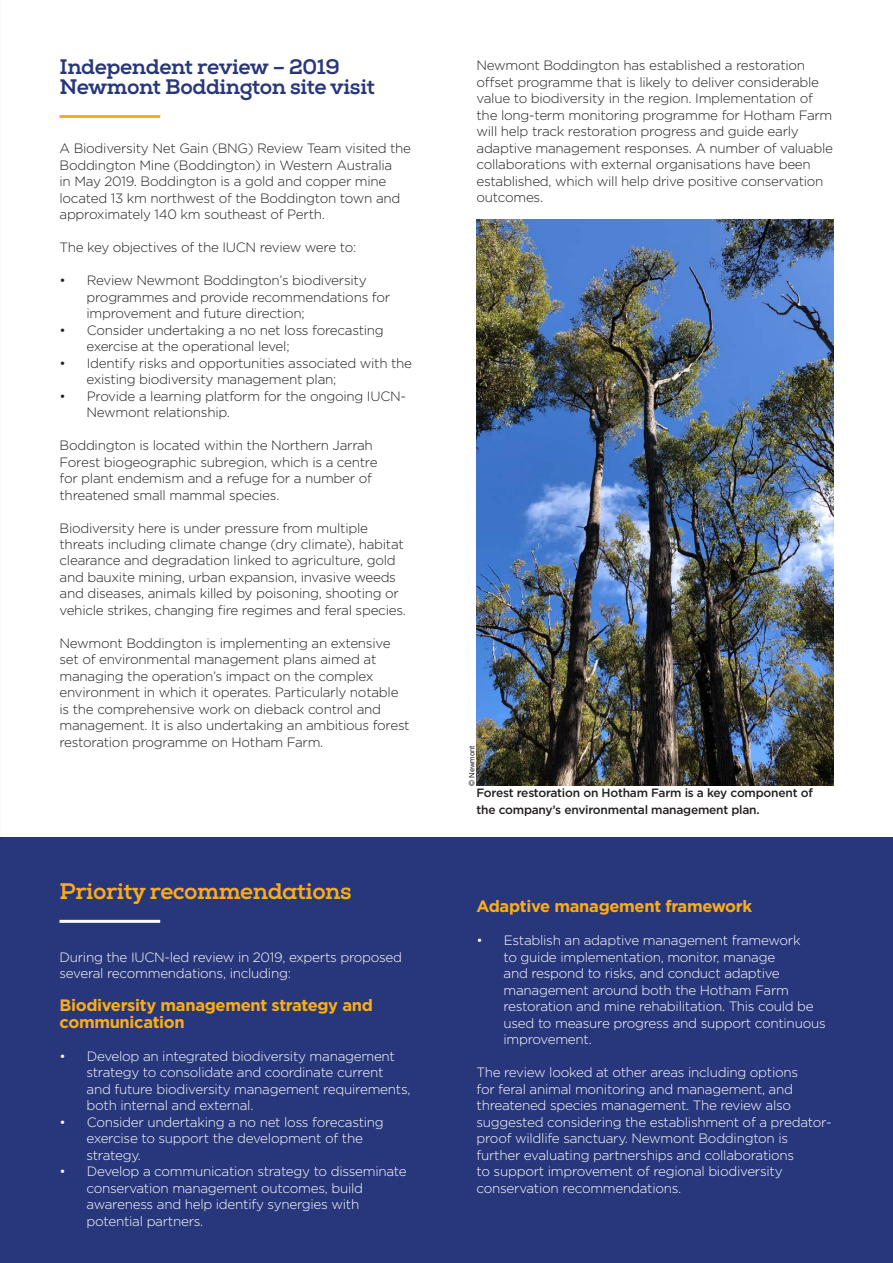
<style>
.page{position:relative;width:893px;height:1263px;background:#fff}
.page>*{position:absolute;margin:0;border:0;box-sizing:border-box;transform-origin:0 0}
.t1{font:700 22.5px "Nexa Slabx";letter-spacing:-.02em;color:#fbad18}
.t2{font:700 21px/19.5px "Nexa Slabx";letter-spacing:-.02em;color:#28377b}
.t3{font:700 16.5px/16.5px "Gotham";letter-spacing:-.02em;color:#fbad18}
.t4{font:300 13.5px/16.5px "Gotham";letter-spacing:-.02em;color:#231f20}
.t5{font:300 13.5px/16.5px "Gotham";letter-spacing:-.02em;color:#fff}
.t6{font:500 12px/16.5px "Gotham";letter-spacing:-.02em;color:#231f20}
.t7{font:7.5px "Helvetica Neue LT Com";color:#231f20}
</style>
<div class="page">
<div style="left:0;top:838px;width:893px;height:425px;background:#28377b"></div>
<hr style="left:60px;top:115px;width:100px;height:3px;background:#fbad18">
<hr style="left:60px;top:920px;width:100px;height:3px;background:#fff">
<img style="left:476px;top:219px;width:357px;height:567px">
<h2 class="t2" style="left:60px;top:57px;width:317px">Independent review – 2019<br>Newmont Boddington site visit</h2>
<p class="t4" style="left:60px;top:140px;width:353px">A Biodiversity Net Gain (BNG) Review Team visited the Boddington Mine (Boddington) in Western Australia<br>in May 2019. Boddington is a gold and copper mine located 13 km northwest of the Boddington town and approximately 140 km southeast of Perth.</p>
<p class="t4" style="left:60px;top:239px;width:298px">The key objectives of the IUCN review were to:</p>
<p class="t4" style="left:87px;top:272px;width:305px;text-indent:-27px">• Review Newmont Boddington’s biodiversity programmes and provide recommendations for improvement and future direction;</p>
<p class="t4" style="left:87px;top:321px;width:299px;text-indent:-27px">• Consider undertaking a no net loss forecasting exercise at the operational level;</p>
<p class="t4" style="left:87px;top:354px;width:327px;text-indent:-27px">• Identify risks and opportunities associated with the existing biodiversity management plan;</p>
<p class="t4" style="left:87px;top:387px;width:321px;text-indent:-27px">• Provide a learning platform for the ongoing IUCN-<br>Newmont relationship.</p>
<p class="t4" style="left:60px;top:437px;width:320px">Boddington is located within the Northern Jarrah Forest biogeographic subregion, which is a centre for plant endemism and a refuge for a number of threatened small mammal species.</p>
<p class="t4" style="left:60px;top:519px;width:348px">Biodiversity here is under pressure from multiple threats including climate change (dry climate), habitat clearance and degradation linked to agriculture, gold and bauxite mining, urban expansion, invasive weeds and diseases, animals killed by poisoning, shooting or vehicle strikes, changing fire regimes and feral species.</p>
<p class="t4" style="left:60px;top:635px;width:352px">Newmont Boddington is implementing an extensive set of environmental management plans aimed at managing the operation’s impact on the complex environment in which it operates. Particularly notable is the comprehensive work on dieback control and management. It is also undertaking an ambitious forest restoration programme on Hotham Farm.</p>
<h1 class="t1" style="left:60px;top:877px;width:294px">Priority recommendations</h1>
<p class="t5" style="left:60px;top:948px;width:344px">During the IUCN-led review in 2019, experts proposed several recommendations, including:</p>
<p class="t3" style="left:60px;top:997px;width:315px">Biodiversity management strategy and communication</p>
<p class="t5" style="left:87px;top:1047px;width:326px;text-indent:-27px">• Develop an integrated biodiversity management strategy to consolidate and coordinate current and future biodiversity management requirements, both internal and external.</p>
<p class="t5" style="left:87px;top:1113px;width:299px;text-indent:-27px">• Consider undertaking a no net loss forecasting exercise to support the development of the strategy.</p>
<p class="t5" style="left:87px;top:1163px;width:322px;text-indent:-27px">• Develop a communication strategy to disseminate conservation management outcomes, build awareness and help identify synergies with potential partners.</p>
<p class="t4" style="left:476px;top:57px;width:358px">Newmont Boddington has established a restoration offset programme that is likely to deliver considerable value to biodiversity in the region. Implementation of the long-term monitoring programme for Hotham Farm will help track restoration progress and guide early adaptive management responses. A number of valuable collaborations with external organisations have been established, which will help drive positive conservation outcomes.</p>
<p class="t7" style="left:467px;top:786px;width:42px;rotate:-90deg">© Newmont</p>
<p class="t6" style="left:476px;top:785px;width:338px">Forest restoration on Hotham Farm is a key component of the company’s environmental management plan.</p>
<p class="t3" style="left:476px;top:898px;width:277px">Adaptive management framework</p>
<p class="t5" style="left:503px;top:932px;width:324px;text-indent:-27px">• Establish an adaptive management framework<br>to guide implementation, monitor, manage<br>and respond to risks, and conduct adaptive management around both the Hotham Farm restoration and mine rehabilitation. This could be used to measure progress and support continuous improvement.</p>
<p class="t5" style="left:476px;top:1064px;width:357px">The review looked at other areas including options<br>for feral animal monitoring and management, and threatened species management. The review also suggested considering the establishment of a predator&shy;proof wildlife sanctuary. Newmont Boddington is further evaluating partnerships and collaborations<br>to support improvement of regional biodiversity conservation recommendations.</p>
</div>
